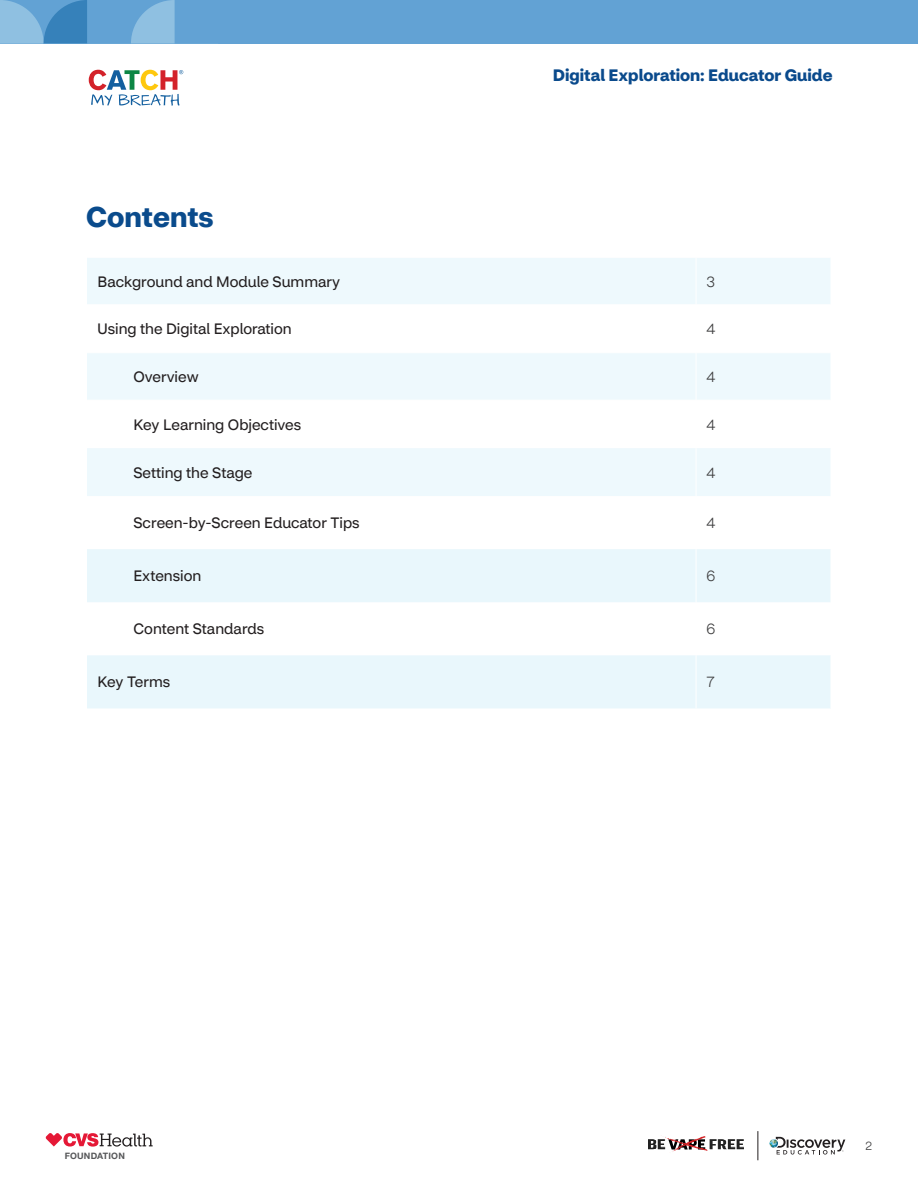
<style>
.page{position:relative;width:918px;height:1188px;background:#fff}
.page>*{position:absolute;margin:0;border:0;box-sizing:border-box;transform-origin:0 0}
.Subhead{font:700 28.5px "CVS Health Sans";color:#0a4b8c}
.t1{font:700 16.5px "CVS Health Sans";color:#0a4a8c}
.Body{font:15px "CVS Health Sans";color:#231f20}
.Body-2{font:300 15px "CVS Health Sans";color:#3e3e3f}
.t2{font:300 12px "CVS Health Sans";color:#3e3e3f}
.t3{font:700 8.85px "Helvetica Neue";letter-spacing:.025em;color:#57585a}
</style>
<div class="page">
<svg style="left:46px;top:1133px;width:107px;height:14px"></svg>
<div style="left:0;top:0;width:918px;height:44px;background:#62a2d4"></div>
<svg style="left:0;top:0;width:175px;height:44px"></svg>
<svg style="left:89px;top:70px;width:94px;height:36px"></svg>
<svg style="left:769px;top:1137px;width:76px;height:18px"></svg>
<svg style="left:758px;top:1131px;width:1px;height:29px"></svg>
<img style="left:649px;top:1139px;width:94px;height:11px">
<svg style="left:659px;top:1136px;width:50px;height:16px"></svg>
<svg style="left:87px;top:258px;width:743px;height:142px;fill:#eef9fd"></svg>
<div style="left:87px;top:448px;width:743px;height:48px;background:#eef9fd"></div>
<svg style="left:87px;top:549px;width:744px;height:159px;fill:#e9f7fc"></svg>
<hr style="left:696px;top:257px;width:1px;height:48px;background:#fff">
<hr style="left:87px;top:305px;width:609px;height:1px;background:#fff">
<hr style="left:696px;top:305px;width:135px;height:1px;background:#fff">
<hr style="left:696px;top:305px;width:1px;height:48px;background:#fff">
<hr style="left:87px;top:352px;width:609px;height:1px;background:#fff">
<hr style="left:696px;top:352px;width:135px;height:1px;background:#fff">
<hr style="left:696px;top:353px;width:1px;height:47px;background:#fff">
<hr style="left:696px;top:448px;width:1px;height:48px;background:#fff">
<hr style="left:696px;top:549px;width:1px;height:53px;background:#fff">
<hr style="left:696px;top:602px;width:1px;height:53px;background:#fff">
<hr style="left:696px;top:655px;width:1px;height:53px;background:#fff">
<p class="Subhead" style="left:86px;top:199px;width:129px">Contents</p>
<p class="t1" style="left:553px;top:65px;width:281px">Digital Exploration: Educator Guide</p>
<p class="Body" style="left:98px;top:272px;width:244px">Background and Module Summary</p>
<p class="Body-2" style="left:707px;top:272px;width:10px">3</p>
<p class="Body" style="left:98px;top:320px;width:196px">Using the Digital Exploration</p>
<p class="Body-2" style="left:707px;top:320px;width:10px">4</p>
<p class="Body" style="left:134px;top:368px;width:67px">Overview</p>
<p class="Body-2" style="left:707px;top:368px;width:10px">4</p>
<p class="Body" style="left:134px;top:415px;width:169px">Key Learning Objectives</p>
<p class="Body-2" style="left:707px;top:415px;width:10px">4</p>
<p class="Body" style="left:134px;top:463px;width:120px">Setting the Stage</p>
<p class="Body-2" style="left:707px;top:463px;width:10px">4</p>
<p class="Body" style="left:134px;top:514px;width:228px">Screen-by-Screen Educator Tips</p>
<p class="Body-2" style="left:707px;top:514px;width:10px">4</p>
<p class="Body" style="left:134px;top:567px;width:69px">Extension</p>
<p class="Body-2" style="left:707px;top:567px;width:10px">6</p>
<p class="Body" style="left:134px;top:620px;width:132px">Content Standards</p>
<p class="Body-2" style="left:707px;top:620px;width:10px">6</p>
<p class="Body" style="left:98px;top:673px;width:74px">Key Terms</p>
<p class="Body-2" style="left:707px;top:673px;width:10px">7</p>
<p class="t3" style="left:65px;top:1149px;width:62px">FOUNDATION</p>
<p class="t2" style="left:865px;top:1139px;width:8px">2</p>
</div>
